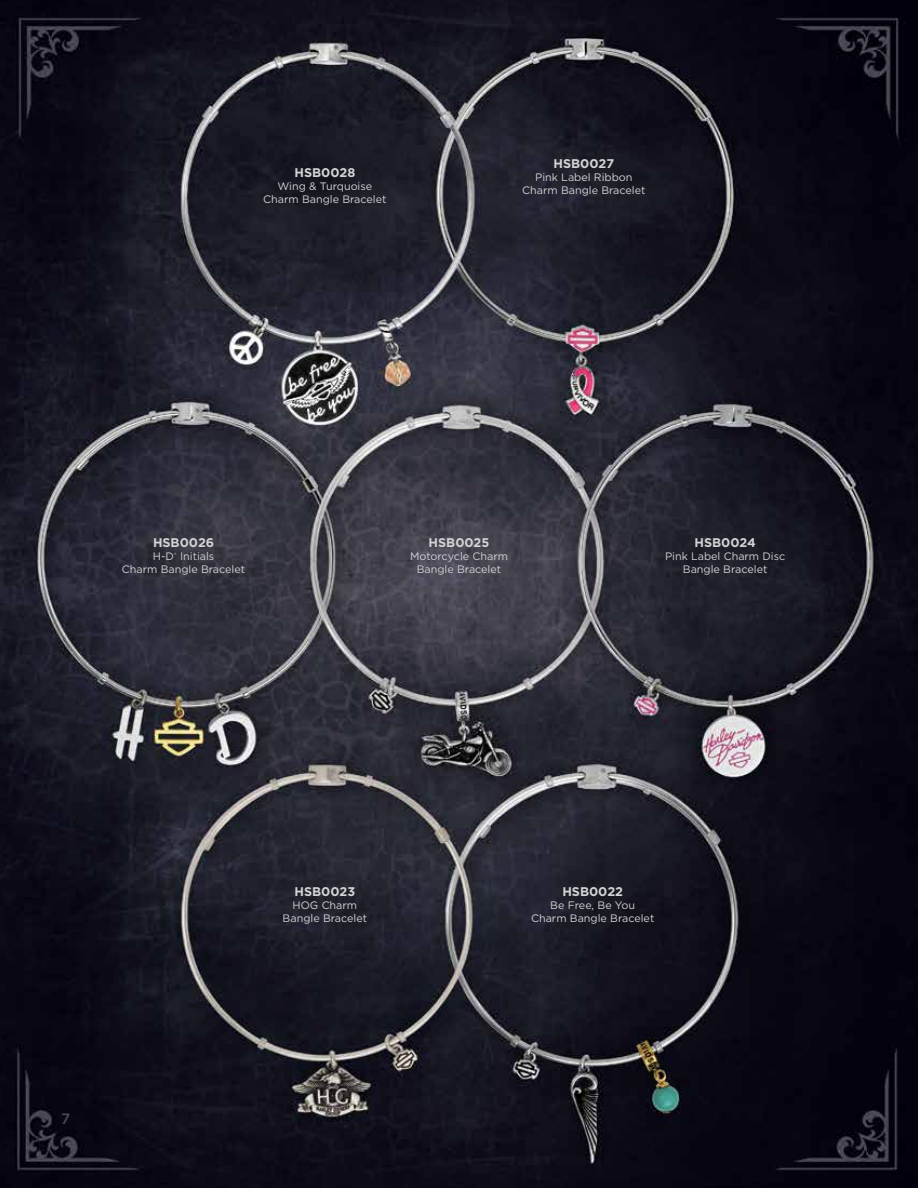
<style>
.page{position:relative;width:918px;height:1188px;background:#fff}
.page>*{position:absolute;margin:0;border:0;box-sizing:border-box;transform-origin:0 0}
.t1{font:500 15px "Gotham";color:#4a4a52}
.t2{font:700 12.6px "Gotham";color:#d1d3d4}
.t3{font:10.8px/12.9px "Gotham";color:#d1d3d4;text-align:center}
.t4{font:3.45px "Gotham";color:#d1d3d4}
</style>
<div class="page">
<img style="left:0;top:0;width:918px;height:1188px">
<p class="t2" style="left:295px;top:166px;width:62px">HSB0028</p>
<p class="t3" style="left:263px;top:180px;width:125px">Wing &amp; Turquoise<br>Charm Bangle Bracelet</p>
<p class="t2" style="left:554px;top:156px;width:62px">HSB0027</p>
<p class="t3" style="left:522px;top:171px;width:125px">Pink Label Ribbon<br>Charm Bangle Bracelet</p>
<p class="t2" style="left:153px;top:535px;width:63px">HSB0026</p>
<p class="t3" style="left:153px;top:550px;width:23px">H-D</p>
<p class="t4" style="left:174px;top:552px;width:4px">®</p>
<p class="t3" style="left:122px;top:550px;width:125px;text-align:left;text-indent:58px">Initials<br>Charm Bangle Bracelet</p>
<p class="t2" style="left:429px;top:535px;width:62px">HSB0025</p>
<p class="t3" style="left:410px;top:550px;width:99px">Motorcycle Charm<br>Bangle Bracelet</p>
<p class="t2" style="left:695px;top:535px;width:63px">HSB0024</p>
<p class="t3" style="left:665px;top:550px;width:122px">Pink Label Charm Disc<br>Bangle Bracelet</p>
<h1 class="t1" style="left:61px;top:1110px;width:11px">7</h1>
<h1 class="t1" style="left:62px;top:1114px;width:11px">9</h1>
<p class="t2" style="left:295px;top:884px;width:62px">HSB0023</p>
<p class="t3" style="left:283px;top:899px;width:86px">HOG Charm<br>Bangle Bracelet</p>
<p class="t2" style="left:562px;top:884px;width:62px">HSB0022</p>
<p class="t3" style="left:531px;top:899px;width:125px">Be Free, Be You<br>Charm Bangle Bracelet</p>
</div>
